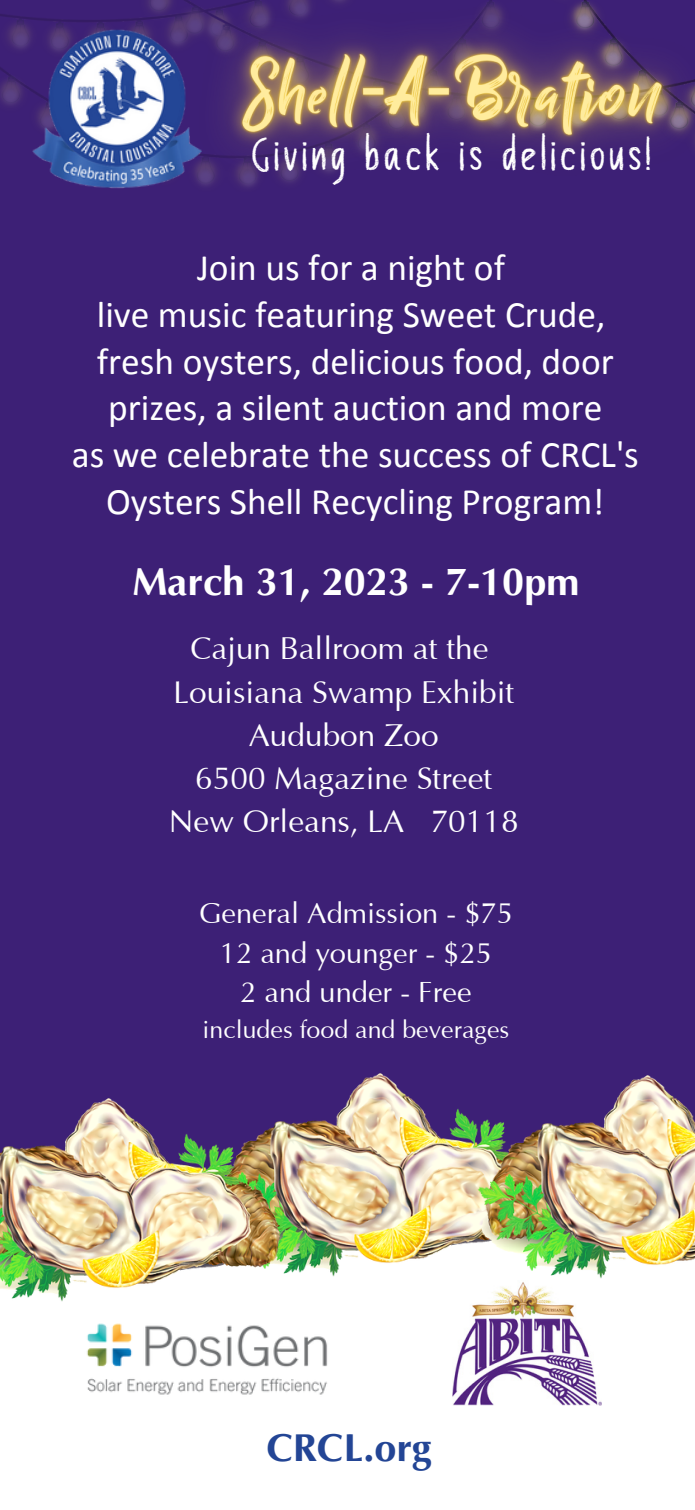
<style>
.page{position:relative;width:695px;height:1510px;background:#fff}
.page>*{position:absolute;margin:0;border:0;box-sizing:border-box;transform-origin:0 0}
.t1{font:46.25px "Chalk Board";letter-spacing:.09em;color:#fff}
.t2{font:700 39.5px "Optima";color:#fff}
.t3{font:700 39.5px "Optima";color:#234595}
.t4{font:37.5px/46.8px "Calibri";color:#fff;text-align:center}
.t5{font:31.5px/43px "Optima";color:#fff;text-align:center}
.t6{font:29.25px/39.2px "Optima";color:#fff;text-align:center}
.t7{font:25px "Optima";color:#fff}
</style>
<div class="page">
<div style="left:0;top:0;width:695px;height:1508px;background:#3d2076"></div>
<div style="left:0;top:1219px;width:695px;height:289px;background:#fff"></div>
<img style="left:283px;top:1073px;width:189px;height:204px">
<img style="left:0;top:0;width:153px;height:105px">
<img style="left:0;top:1098px;width:283px;height:204px">
<img style="left:31px;top:28px;width:122px;height:161px">
<img style="left:472px;top:1075px;width:223px;height:204px">
<img style="left:87px;top:1323px;width:241px;height:72px">
<img style="left:452px;top:1282px;width:150px;height:123px">
<img style="left:153px;top:0;width:542px;height:187px">
<p class="t1" style="left:252px;top:127px;width:401px">Giving back is delicious!</p>
<p class="t4" style="left:72px;top:247px;width:569px">Join us for a night of<br>live music featuring Sweet Crude, fresh oysters, delicious food, door prizes, a silent auction and more<br>as we celebrate the success of CRCL's<br>Oysters Shell Recycling Program!</p>
<p class="t2" style="left:132px;top:559px;width:448px">March 31, 2023 - 7-10pm</p>
<p class="t5" style="left:169px;top:628px;width:351px">Cajun Ballroom at the<br>Louisiana Swamp Exhibit<br>Audubon Zoo<br>6500 Magazine Street<br>New Orleans, LA 70118</p>
<p class="t6" style="left:199px;top:895px;width:316px">General Admission - $75<br>12 and younger - $25<br>2 and under - Free</p>
<p class="t7" style="left:202px;top:1016px;width:308px">includes food and beverages</p>
<p class="t3" style="left:267px;top:1425px;width:166px">CRCL.org</p>
</div>
